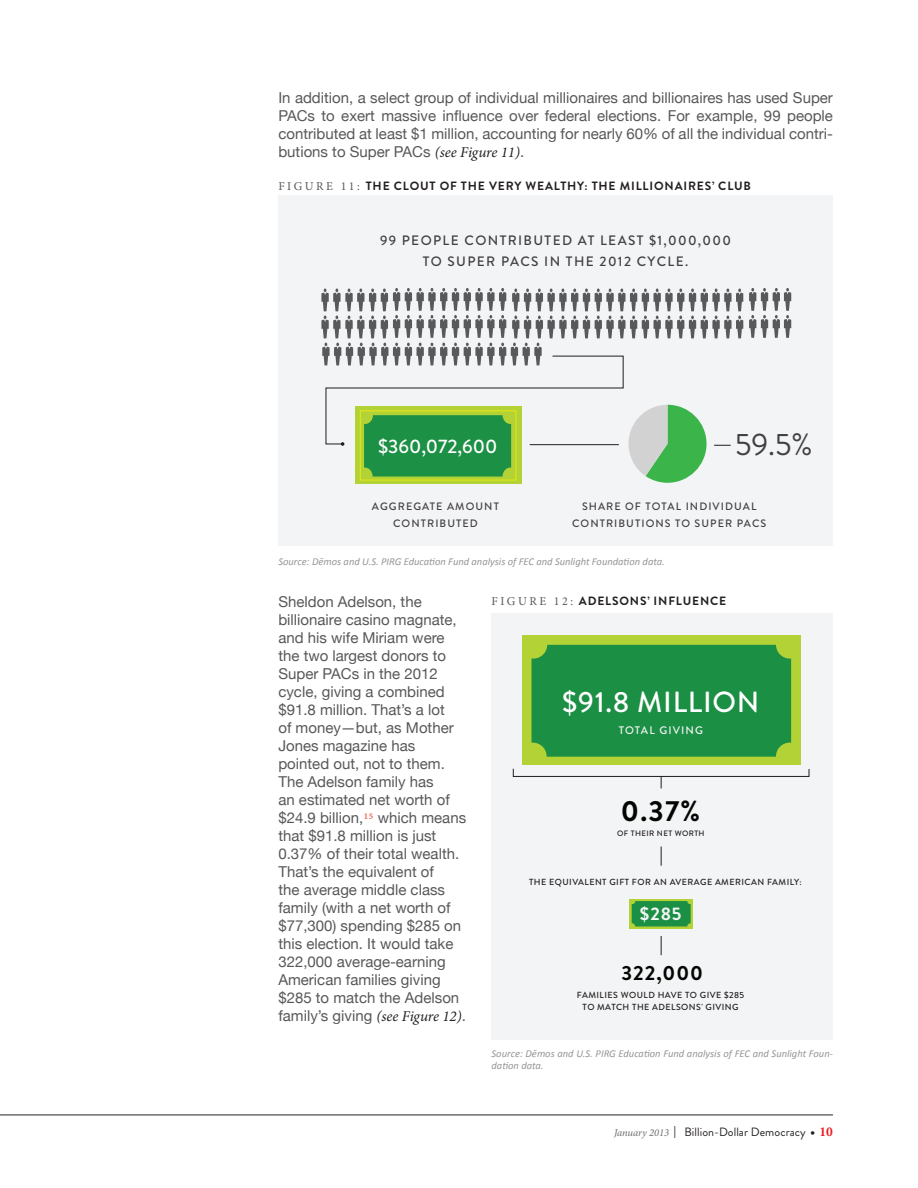
<style>
.page{position:relative;width:918px;height:1188px;background:#fff}
.page>*{position:absolute;margin:0;border:0;box-sizing:border-box;transform-origin:0 0}
.t1{font:30.9px "Brandon Grotesque";color:#413f41}
.t2{font:500 29.1px "Brandon Grotesque";letter-spacing:.025em;color:#fff}
.t3{font:700 29.1px "Brandon Grotesque";color:#040503}
.t4{font:700 20.55px "Brandon Grotesque";letter-spacing:.05em;color:#040503}
.t5{font:500 19.5px "Brandon Grotesque";color:#fff}
.t6{font:700 18.15px "Brandon Grotesque";color:#f3f4f5}
.BODY{font:15px/18px "Helvetica Neue";color:#57585a;text-align:justify}
.t7{font:500 13.65px/20.4px "Brandon Grotesque";letter-spacing:.1em;color:#413f41;text-align:center}
.t8{font:700 12px "Brandon Grotesque";letter-spacing:.07em;color:#231f20}
.t9{font:12px "Brandon Grotesque";letter-spacing:.005em;color:#231f20}
.t10{font:500 10.95px "Brandon Grotesque";letter-spacing:.1em;color:#f3f4f5}
.t11{font:500 10.8px/17.5px "Brandon Grotesque";letter-spacing:.1em;color:#413f41;text-align:center}
.BODY-2{font:italic 10.5px/12px "Calibri";color:#939598}
.t12{font:500 8.85px/11.7px "Brandon Grotesque";letter-spacing:.05em;color:#201d1e;text-align:center}
.t13{font:500 7.8px "Brandon Grotesque";letter-spacing:.05em;color:#201d1e}
.s1{font-family:"Minion Pro";font-style:italic;color:#231f20}
.s2{font-family:"Minion Pro";font-weight:400;color:#57585a}
.s3{font-family:"Minion Pro";color:#f0593e}
.s4{font-family:"Minion Pro";font-style:italic;font-size:10.5px;color:#6c6d70}
.s5{font-family:"Adobe Garamond Pro"}
.s6{font-weight:700;font-size:13.5px}
.s7{font-family:"Minion Pro";font-weight:700;font-size:13.5px;color:#ee1d23}
</style>
<div class="page">
<hr style="left:0;top:1115px;width:833px;height:1px;background:#231f20">
<div style="left:278px;top:196px;width:555px;height:350px;background:#f3f4f5"></div>
<svg style="left:749px;top:288px;width:42px;height:50px"></svg>
<svg style="left:321px;top:288px;width:422px;height:195px"></svg>
<div style="left:492px;top:614px;width:341px;height:426px;background:#f3f4f5"></div>
<div style="left:522px;top:636px;width:278px;height:129px;background:#b2d236"></div>
<div style="left:531px;top:645px;width:260px;height:112px;background:#1b8f44"></div>
<svg style="left:630px;top:899px;width:63px;height:29px"></svg>
<svg style="left:632px;top:901px;width:59px;height:25px"></svg>
<div style="left:513px;top:769px;width:296px;height:8px;border:1px solid #201d1e"></div>
<svg style="left:661px;top:847px;width:1px;height:19px"></svg>
<svg style="left:661px;top:936px;width:1px;height:19px"></svg>
<svg style="left:661px;top:776px;width:1px;height:12px"></svg>
<p class="BODY" style="left:278px;top:90px;width:556px">In addition, a select group of individual millionaires and billionaires has used Super PACs to exert massive influence over federal elections. For example, 99 people contributed at least $1 million, accounting for nearly 60% of all the individual contri&shy;butions to Super PACs <span class="s1">(see Figure 11)</span>.</p>
<p class="t8" style="left:278px;top:178px;width:474px"><span class="s2">FIGURE 11:</span> THE CLOUT OF THE VERY WEALTHY: THE MILLIONAIRES’ CLUB</p>
<p class="t7" style="left:380px;top:230px;width:352px">99 PEOPLE CONTRIBUTED AT LEAST $1,000,000<br>TO SUPER PACS IN THE 2012 CYCLE.</p>
<p class="t5" style="left:378px;top:433px;width:121px">$360,072,600</p>
<p class="t11" style="left:372px;top:497px;width:128px">AGGREGATE AMOUNT<br>CONTRIBUTED</p>
<p class="t1" style="left:735px;top:424px;width:79px">59.5%</p>
<p class="t11" style="left:572px;top:497px;width:196px">SHARE OF TOTAL INDIVIDUAL<br>CONTRIBUTIONS TO SUPER PACS</p>
<p class="BODY-2" style="left:278px;top:555px;width:388px">Source: Dēmos and U.S. PIRG Education Fund analysis of FEC and Sunlight Foundation data.</p>
<p class="BODY" style="left:278px;top:594px;width:189px;text-align:left">Sheldon Adelson, the billionaire casino magnate, and his wife Miriam were the two largest donors to<br>Super PACs in the 2012 cycle, giving a combined $91.8 million. That’s a lot<br>of money—but, as Mother<br>Jones magazine has pointed out, not to them.<br>The Adelson family has<br>an estimated net worth of $24.9 billion,<span class="s3">15</span> which means that $91.8 million is just<br>0.37% of their total wealth.<br>That’s the equivalent of<br>the average middle class family (with a net worth of $77,300) spending $285 on this election. It would take<br>322,000 average-earning<br>American families giving $285 to match the Adelson family’s giving <span class="s1">(see Figure 12)</span>.</p>
<p class="t8" style="left:492px;top:593px;width:236px"><span class="s2">FIGURE 12:</span> ADELSONS’ INFLUENCE</p>
<p class="t2" style="left:562px;top:681px;width:199px">$91.8 MILLION</p>
<p class="t10" style="left:619px;top:723px;width:86px">TOTAL GIVING</p>
<p class="t3" style="left:621px;top:791px;width:81px">0.37%</p>
<p class="t13" style="left:617px;top:828px;width:89px">OF THEIR NET WORTH</p>
<p class="t12" style="left:529px;top:876px;width:274px">THE EQUIVALENT GIFT FOR AN AVERAGE AMERICAN FAMILY:</p>
<p class="t6" style="left:640px;top:901px;width:43px">$285</p>
<p class="t4" style="left:622px;top:958px;width:83px">322,000</p>
<p class="t12" style="left:577px;top:989px;width:169px">FAMILIES WOULD HAVE TO GIVE $285<br>TO MATCH THE ADELSONS' GIVING</p>
<p class="BODY-2" style="left:492px;top:1047px;width:343px">Source: Dēmos and U.S. PIRG Education Fund analysis of FEC and Sunlight Foun&shy;dation data.</p>
<p class="t9" style="left:614px;top:1124px;width:220px"><span class="s4">January 2013</span> <span class="s5">|</span> Billion-Dollar Democracy <span class="s6">•</span> <span class="s7">10</span></p>
</div>
